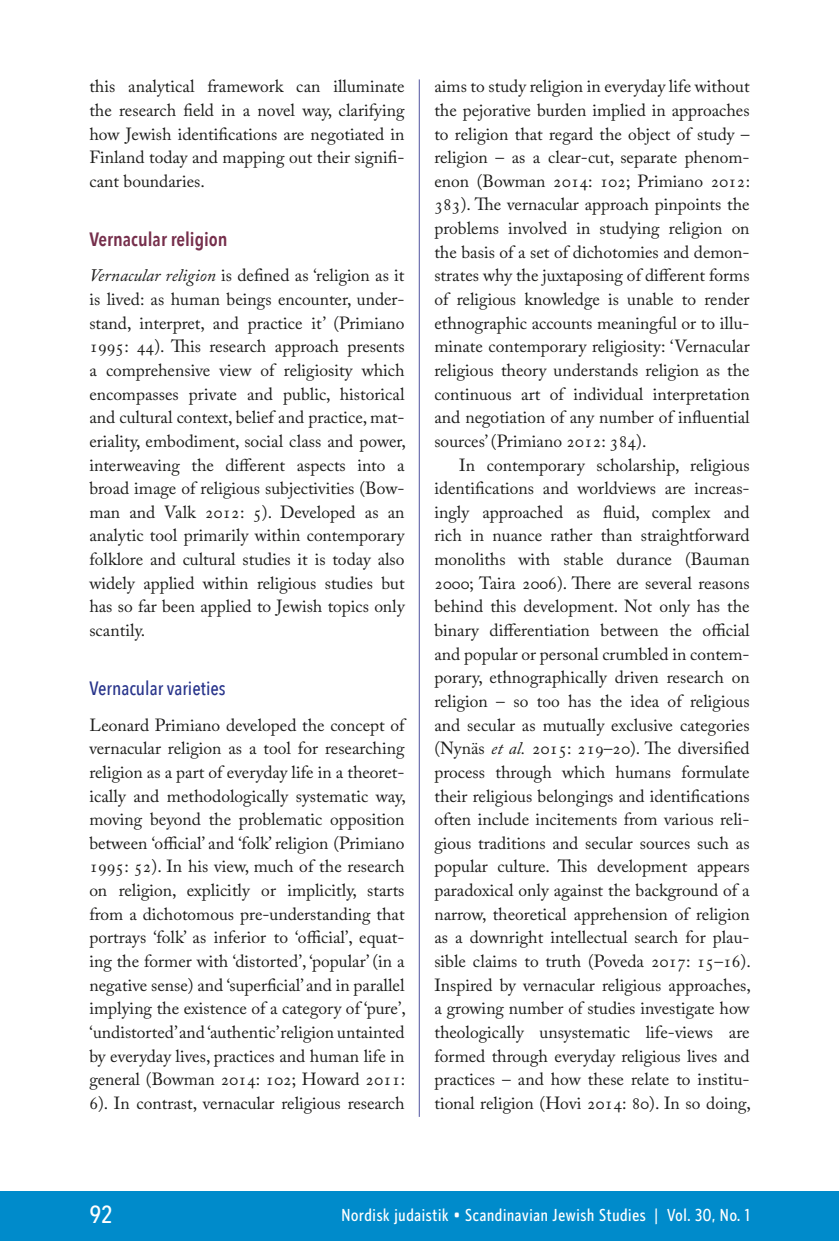
<style>
.page{position:relative;width:839px;height:1241px;background:#fff}
.page>*{position:absolute;margin:0;border:0;box-sizing:border-box;transform-origin:0 0}
.t1{font:500 24.5px "Avenir Next Condensed";color:#fff}
.t2{font:500 19.25px "Avenir Next Condensed";color:#28348b}
.t3{font:600 19.25px "Avenir Next Condensed";color:#762f4c}
.t4{font:17.5px/23.6px "Adobe Caslon Pro";color:#1d1d1b;text-align:justify}
.t5{font:500 17.5px "Whitney Condensed";letter-spacing:.04em;color:#fff}
.s1{font-style:italic}
</style>
<div class="page">
<hr style="left:419px;top:79px;width:1px;height:1037px;background:#50529f">
<div style="left:0;top:1191px;width:838px;height:49px;background:#008bcb"></div>
<p class="t4" style="left:89px;top:74px;width:317px">this analytical framework can illuminate the research field in a novel way, clarifying how Jewish identifications are negotiated in Finland today and mapping out their signifi&shy;cant boundaries.</p>
<p class="t3" style="left:89px;top:222px;width:140px">Vernacular religion</p>
<p class="t4" style="left:89px;top:263px;width:318px;text-align:left"><span class="s1">Vernacular religion</span> is defined as ‘religion as it is lived: as human beings encounter, under&shy;stand, interpret, and practice it’ (Primiano 1995: 44). This research approach presents a comprehensive view of religiosity which encompasses private and public, historical and cultural context, belief and practice, mat&shy;eriality, embodiment, social class and power, interweaving the different aspects into a broad image of religious subjectivities (Bow&shy;man and Valk 2012: 5). Developed as an analytic tool primarily within contemporary folklore and cultural studies it is today also widely applied within religious studies but has so far been applied to Jewish topics only scantily.</p>
<p class="t2" style="left:89px;top:676px;width:138px">Vernacular varieties</p>
<p class="t4" style="left:89px;top:712px;width:318px">Leonard Primiano developed the concept of vernacular religion as a tool for researching religion as a part of everyday life in a theoret&shy;ically and methodologically systematic way, moving beyond the problematic opposition between ‘official’ and ‘folk’ religion (Primiano 1995: 52). In his view, much of the research on religion, explicitly or implicitly, starts from a dichotomous pre-understanding that portrays ‘folk’ as inferior to ‘official’, equat&shy;ing the former with ‘distorted’, ‘popular’ (in a negative sense) and ‘superficial’ and in parallel implying the existence of a category of ‘pure’, ‘undistorted’ and ‘authentic’ religion untainted by everyday lives, practices and human life in general (Bowman 2014: 102; Howard 2011:<br>6). In contrast, vernacular religious research</p>
<p class="t4" style="left:434px;top:74px;width:317px">aims to study religion in everyday life without the pejorative burden implied in approaches to religion that regard the object of study – religion – as a clear-cut, separate phenom&shy;enon (Bowman 2014: 102; Primiano 2012:<br>383). The vernacular approach pinpoints the problems involved in studying religion on the basis of a set of dichotomies and demon&shy;strates why the juxtaposing of different forms of religious knowledge is unable to render ethnographic accounts meaningful or to illu&shy;minate contemporary religiosity: ‘Vernacular religious theory understands religion as the continuous art of individual interpretation and negotiation of any number of influential sources’ (Primiano 2012: 384).</p>
<p class="t4" style="left:434px;top:452px;width:318px;text-align:left;text-indent:25px">In contemporary scholarship, religious identifications and worldviews are increas&shy;ingly approached as fluid, complex and rich in nuance rather than straightforward monoliths with stable durance (Bauman 2000; Taira 2006). There are several reasons behind this development. Not only has the binary differentiation between the official and popular or personal crumbled in contem&shy;porary, ethnographically driven research on religion – so too has the idea of religious and secular as mutually exclusive categories (Nynäs <span class="s1">et al.</span> 2015: 219–20). The diversified process through which humans formulate their religious belongings and identifications often include incitements from various reli&shy;gious traditions and secular sources such as popular culture. This development appears paradoxical only against the background of a narrow, theoretical apprehension of religion as a downright intellectual search for plau&shy;sible claims to truth (Poveda 2017: 15–16).<br>Inspired by vernacular religious approaches, a growing number of studies investigate how theologically unsystematic life-views are formed through everyday religious lives and practices – and how these relate to institu&shy;tional religion (Hovi 2014: 80). In so doing,</p>
<h1 class="t1" style="left:89px;top:1199px;width:25px">92</h1>
<p class="t5" style="left:341px;top:1203px;width:409px">Nordisk judaistik • Scandinavian Jewish Studies | Vol. 30, No. 1</p>
</div>
